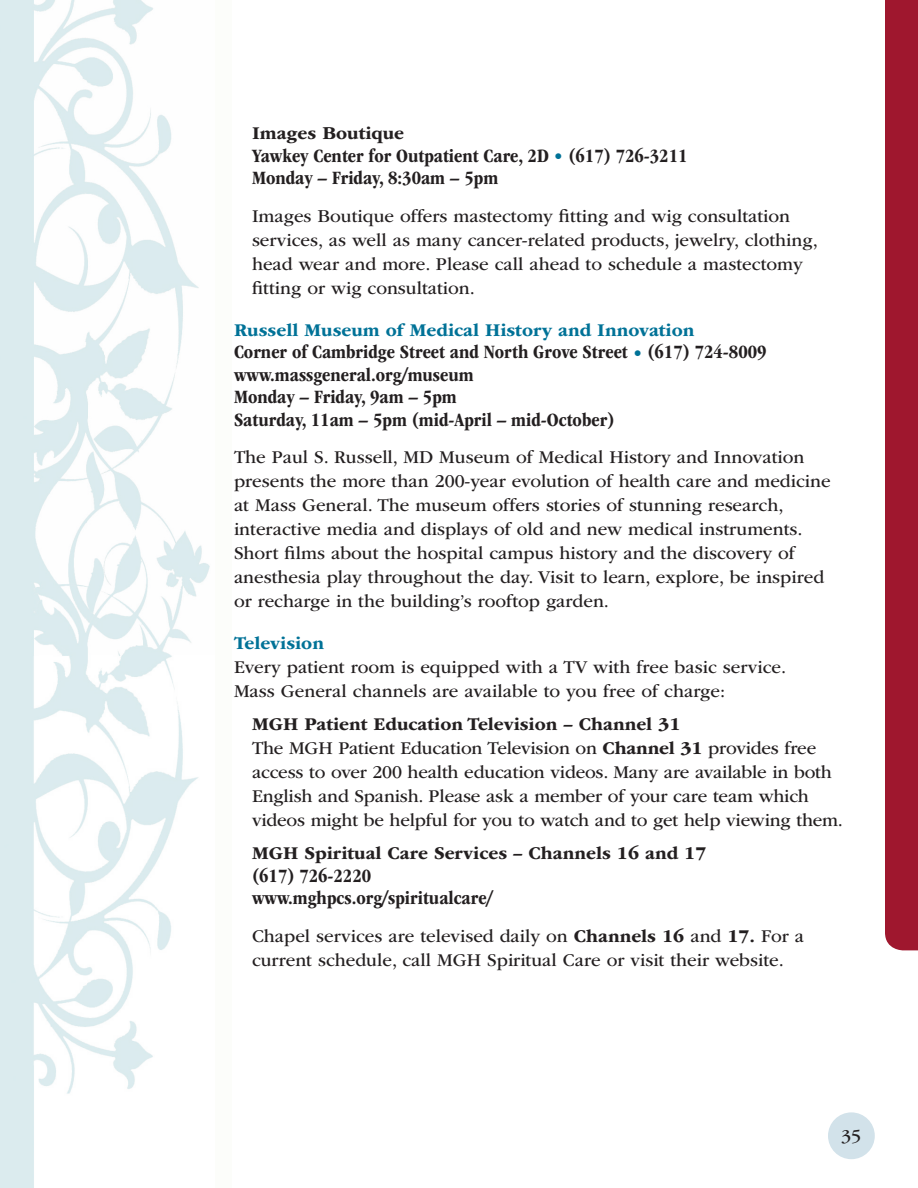
<style>
.page{position:relative;width:918px;height:1188px;background:#fff}
.page>*{position:absolute;margin:0;border:0;box-sizing:border-box;transform-origin:0 0}
.text{font:700 condensed 19.5px/22.5px "ITC Garamond Std";color:#231f20}
.text-2{font:18.75px/24px "ITC Garamond Std";color:#231f20}
.text-3{font:700 18.75px "ITC Garamond Std";color:#231f20}
.text-4{font:700 18.75px "ITC Garamond Std";color:#007297}
.s1{color:#007297}
.s2{font-weight:700;color:#007297}
.s3{font-weight:700}
</style>
<div class="page">
<div style="left:828px;top:1112px;width:47px;height:47px;background:#d2e2ea;border-radius:50%"></div>
<div style="left:0;top:0;width:232px;height:1188px;background:#fcfdfa"></div>
<img style="left:0;top:0;width:210px;height:1188px">
<div style="left:885px;top:0;width:33px;height:950px;background:#9f172e"></div>
<p class="text-3" style="left:252px;top:123px;width:154px">Images Boutique</p>
<p class="text" style="left:252px;top:144px;width:437px">Yawkey Center for Outpatient Care, 2D <span class="s1">•</span> (617) 726-3211</p>
<p class="text" style="left:252px;top:167px;width:248px">Monday – Friday, 8:30am – 5pm</p>
<p class="text-2" style="left:252px;top:204px;width:567px">Images Boutique offers mastectomy fitting and wig consultation services, as well as many cancer-related products, jewelry, clothing, head wear and more. Please call ahead to schedule a mastectomy fitting or wig consultation.</p>
<p class="text-4" style="left:234px;top:319px;width:462px">Russell Museum of Medical History and Innovation</p>
<p class="text" style="left:234px;top:341px;width:534px">Corner of Cambridge Street and North Grove Street <span class="s1">•</span> (617) 724-8009 www.massgeneral.org/museum</p>
<p class="text" style="left:234px;top:386px;width:382px">Monday – Friday, 9am – 5pm<br>Saturday, 11am – 5pm (mid-April – mid-October)</p>
<p class="text-2" style="left:234px;top:445px;width:598px">The Paul S. Russell, MD Museum of Medical History and Innovation presents the more than 200-year evolution of health care and medicine at Mass General. The museum offers stories of stunning research, interactive media and displays of old and new medical instruments.<br>Short films about the hospital campus history and the discovery of anesthesia play throughout the day. Visit to learn, explore, be inspired or recharge in the building’s rooftop garden.</p>
<p class="text-2" style="left:234px;top:631px;width:554px"><span class="s2">Television<br></span>Every patient room is equipped with a TV with free basic service.<br>Mass General channels are available to you free of charge:</p>
<p class="text-2" style="left:252px;top:712px;width:593px"><span class="s3">MGH Patient Education Television – Channel 31<br></span>The MGH Patient Education Television on <span class="s3">Channel 31</span> provides free access to over 200 health education videos. Many are available in both English and Spanish. Please ask a member of your care team which videos might be helpful for you to watch and to get help viewing them.</p>
<p class="text-3" style="left:252px;top:843px;width:456px">MGH Spiritual Care Services – Channels 16 and 17</p>
<p class="text" style="left:252px;top:864px;width:121px">(617) 726-2220</p>
<p class="text" style="left:252px;top:887px;width:242px">www.mghpcs.org/spiritualcare/</p>
<p class="text-2" style="left:252px;top:924px;width:554px">Chapel services are televised daily on <span class="s3">Channels 16</span> and <span class="s3">17.</span> For a current schedule, call MGH Spiritual Care or visit their website.</p>
<p class="text-2" style="left:841px;top:1124px;width:21px">35</p>
</div>
